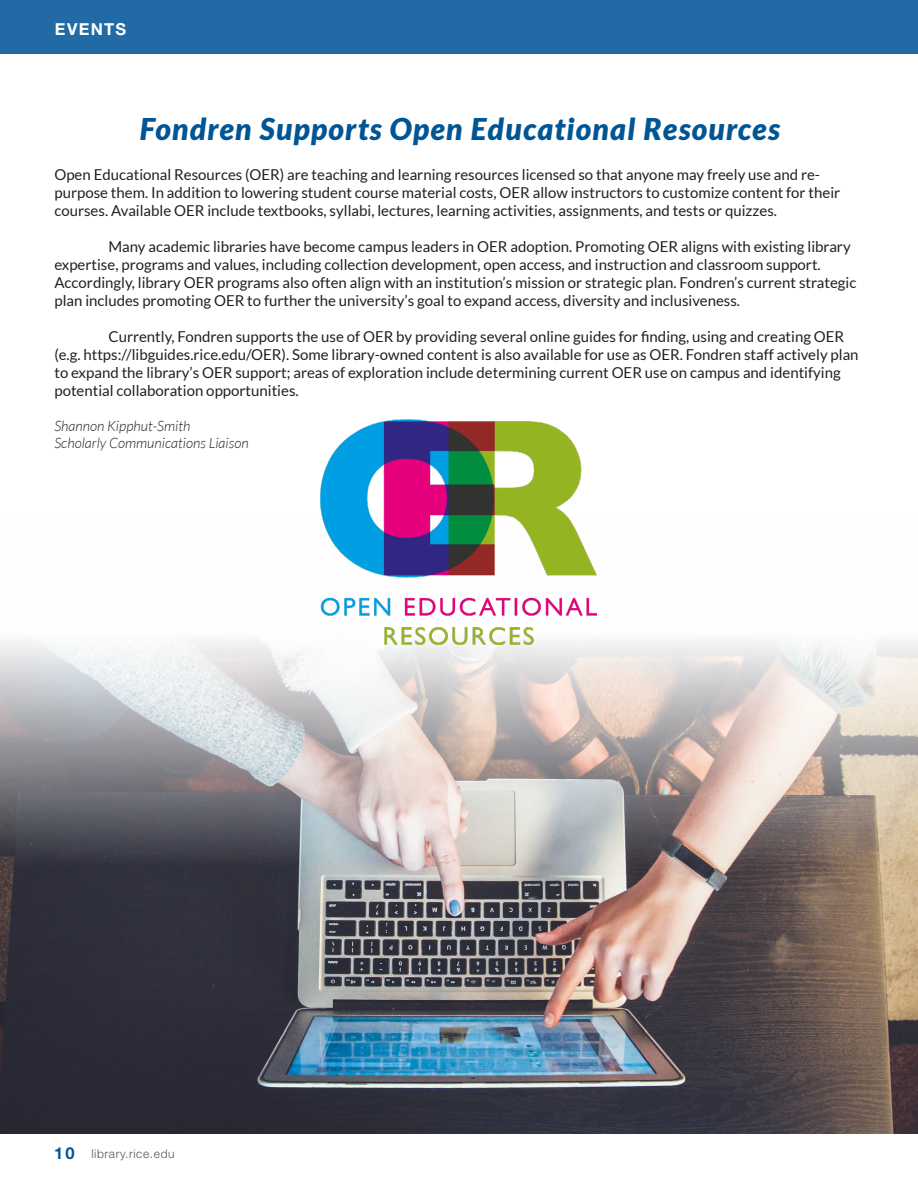
<style>
.page{position:relative;width:918px;height:1188px;background:#fff}
.page>*{position:absolute;margin:0;border:0;box-sizing:border-box;transform-origin:0 0}
.t1{font:italic 900 30px "Lato";letter-spacing:.04em;color:#005595}
.t2{font:700 16.5px "Helvetica Neue LT Std";letter-spacing:.08em;color:#fff}
.t3{font:15px/18px "Lato";color:#231f20}
.t4{font:italic 300 14.25px/17.1px "Lato";color:#231f20}
.t5{font:300 12px "Helvetica Neue LT Std";letter-spacing:.05em;color:#57585a}
.s1{font-weight:700;font-size:16.5px;color:#005595}
</style>
<div class="page">
<div style="left:0;top:0;width:918px;height:54px;background:#216aa5"></div>
<img style="left:0;top:641px;width:918px;height:493px">
<img style="left:320px;top:420px;width:277px;height:224px">
<p class="t2" style="left:55px;top:18px;width:73px">EVENTS</p>
<h2 class="t1" style="left:140px;top:111px;width:642px">Fondren Supports Open Educational Resources</h2>
<p class="t3" style="left:54px;top:165px;width:787px">Open Educational Resources (OER) are teaching and learning resources licensed so that anyone may freely use and re&shy;purpose them. In addition to lowering student course material costs, OER allow instructors to customize content for their courses. Available OER include textbooks, syllabi, lectures, learning activities, assignments, and tests or quizzes.</p>
<p class="t3" style="left:54px;top:237px;width:804px;text-indent:54px">Many academic libraries have become campus leaders in OER adoption. Promoting OER aligns with existing library expertise, programs and values, including collection development, open access, and instruction and classroom support.<br>Accordingly, library OER programs also often align with an institution’s mission or strategic plan. Fondren’s current strategic plan includes promoting OER to further the university’s goal to expand access, diversity and inclusiveness.</p>
<p class="t3" style="left:108px;top:327px;width:737px">Currently, Fondren supports the use of OER by providing several online guides for finding, using and creating OER</p>
<p class="t3" style="left:54px;top:345px;width:806px">(e.g. https://libguides.rice.edu/OER). Some library-owned content is also available for use as OER. Fondren staff actively plan to expand the library’s OER support; areas of exploration include determining current OER use on campus and identifying potential collaboration opportunities.</p>
<p class="t4" style="left:54px;top:418px;width:196px">Shannon Kipphut-Smith<br>Scholarly Communications Liaison</p>
<p class="t5" style="left:54px;top:1146px;width:122px"><span class="s1">10</span> library.rice.edu</p>
</div>
